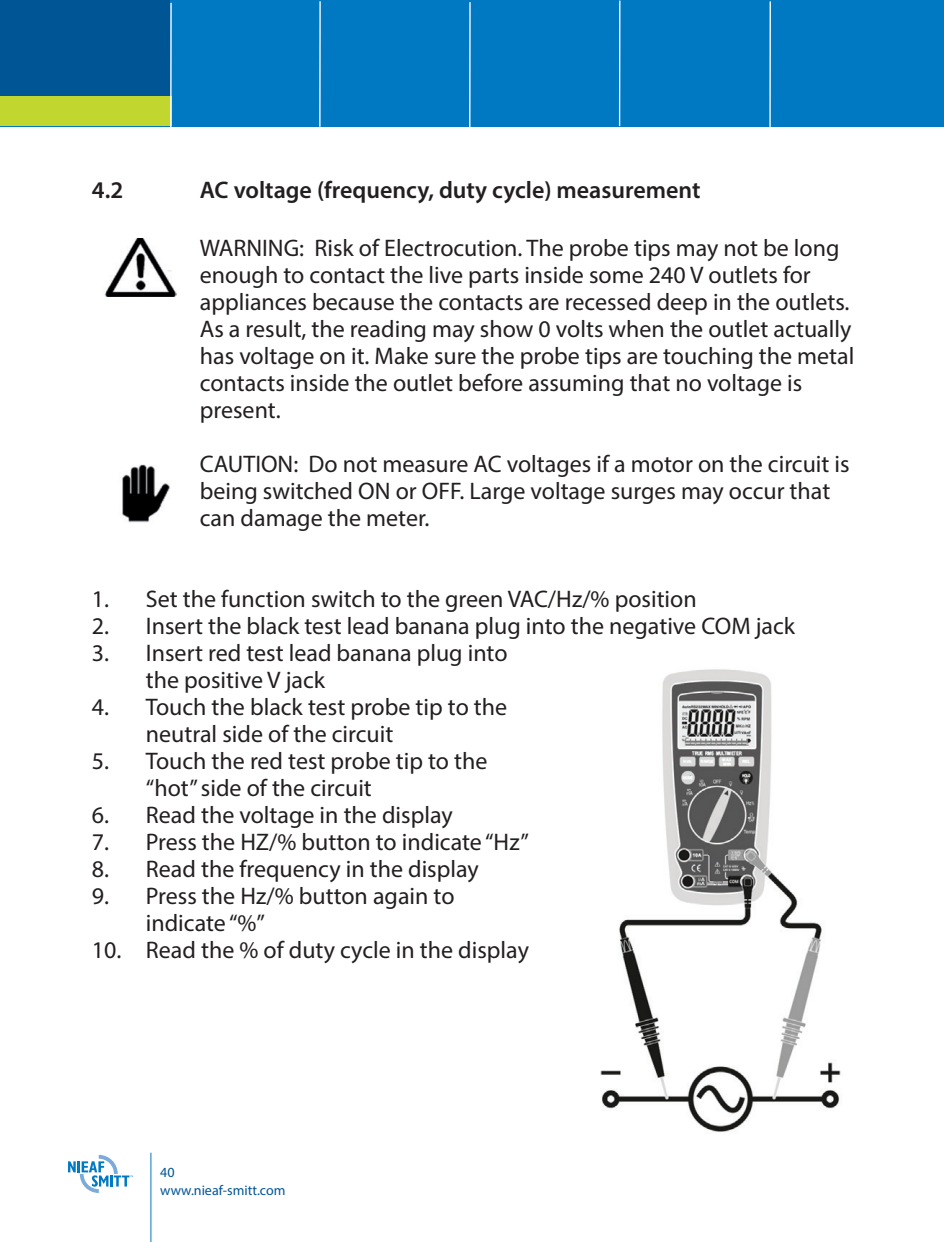
<style>
.page{position:relative;width:944px;height:1242px;background:#fff}
.page>*{position:absolute;margin:0;border:0;box-sizing:border-box;transform-origin:0 0}
.t1{font:24px/27px "Myriad Pro";color:#231f20}
.t2{font:600 24px "Myriad Pro";color:#231f20}
.t3{font:14.1px/18px "Myriad Pro";color:#005595}
</style>
<div class="page">
<div style="left:0;top:0;width:944px;height:126px;background:#0079c2"></div>
<div style="left:0;top:0;width:170px;height:114px;background:#005595"></div>
<div style="left:0;top:96px;width:171px;height:30px;background:#c1d72f"></div>
<hr style="left:170px;top:3px;width:2px;height:125px;background:#fff">
<hr style="left:319px;top:1px;width:2px;height:126px;background:#fff">
<hr style="left:469px;top:2px;width:2px;height:126px;background:#fff">
<hr style="left:619px;top:1px;width:1px;height:125px;background:#fff">
<hr style="left:769px;top:1px;width:2px;height:126px;background:#fff">
<hr style="left:150px;top:1152px;width:1px;height:90px;background:#0079c2">
<svg style="left:68px;top:1154px;width:65px;height:39px"></svg>
<img style="left:104px;top:238px;width:72px;height:59px">
<img style="left:122px;top:464px;width:48px;height:59px">
<img style="left:600px;top:669px;width:241px;height:463px">
<p class="t2" style="left:92px;top:175px;width:33px">4.2</p>
<p class="t2" style="left:200px;top:175px;width:502px">AC voltage (frequency, duty cycle) measurement</p>
<p class="t1" style="left:200px;top:234px;width:656px">WARNING: Risk of Electrocution. The probe tips may not be long enough to contact the live parts inside some 240 V outlets for appliances because the contacts are recessed deep in the outlets.<br>As a result, the reading may show 0 volts when the outlet actually has voltage on it. Make sure the probe tips are touching the metal contacts inside the outlet before assuming that no voltage is present.</p>
<p class="t1" style="left:200px;top:450px;width:651px">CAUTION: Do not measure AC voltages if a motor on the circuit is being switched ON or OFF. Large voltage surges may occur that can damage the meter.</p>
<p class="t1" style="left:92px;top:585px;width:606px">1. Set the function switch to the green VAC/Hz/% position</p>
<p class="t1" style="left:92px;top:612px;width:705px">2. Insert the black test lead banana plug into the negative COM jack</p>
<p class="t1" style="left:146px;top:639px;width:363px;text-indent:-54px">3. Insert red test lead banana plug into the positive V jack</p>
<p class="t1" style="left:146px;top:693px;width:363px;text-indent:-54px">4. Touch the black test probe tip to the neutral side of the circuit</p>
<p class="t1" style="left:146px;top:747px;width:343px;text-indent:-54px">5. Touch the red test probe tip to the “hot” side of the circuit</p>
<p class="t1" style="left:92px;top:801px;width:362px">6. Read the voltage in the display</p>
<p class="t1" style="left:92px;top:828px;width:439px">7. Press the HZ/% button to indicate “Hz”</p>
<p class="t1" style="left:92px;top:855px;width:388px">8. Read the frequency in the display</p>
<p class="t1" style="left:146px;top:882px;width:310px;text-indent:-54px">9. Press the Hz/% button again to indicate “%”</p>
<p class="t1" style="left:92px;top:936px;width:439px">10. Read the % of duty cycle in the display</p>
<p class="t3" style="left:160px;top:1163px;width:127px">40 www.nieaf-smitt.com</p>
</div>
